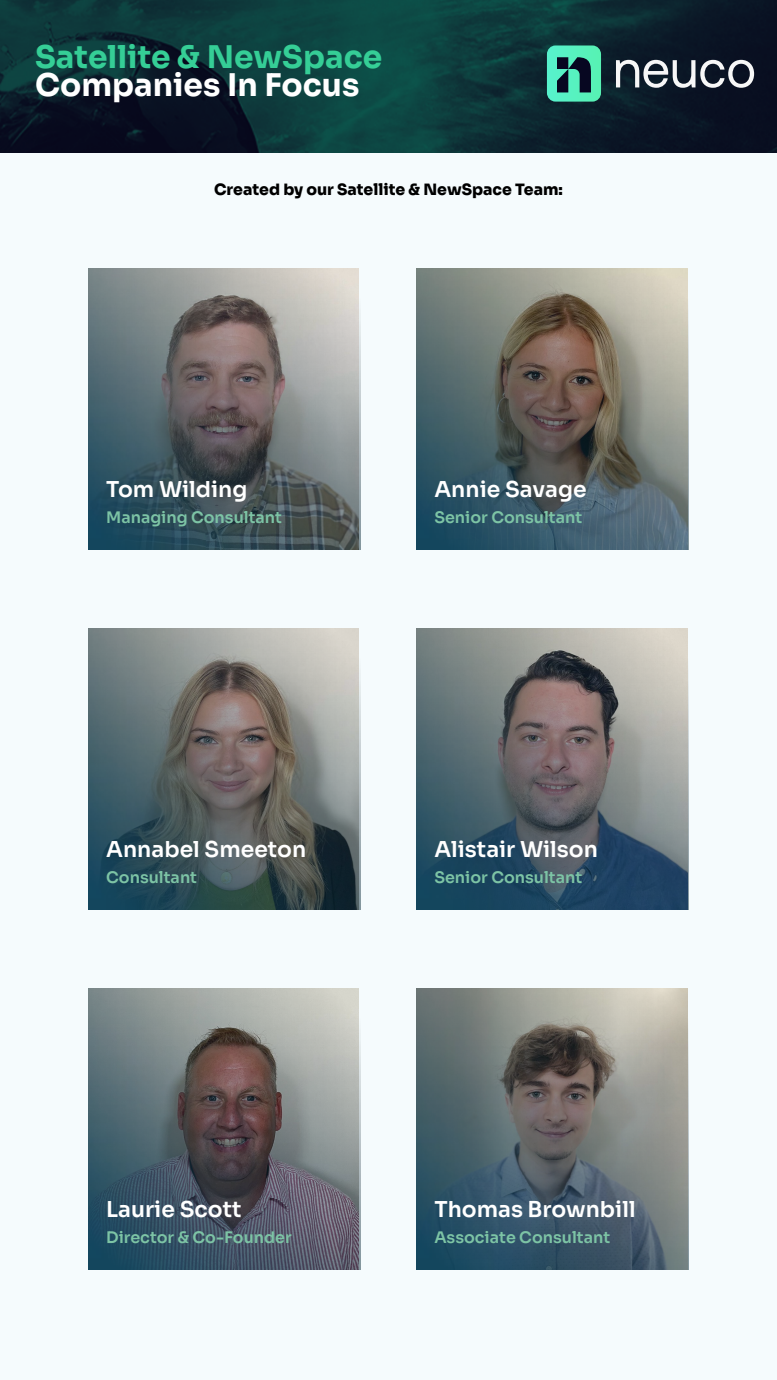
<style>
.page{position:relative;width:777px;height:1380px;background:#fff}
.page>*{position:absolute;margin:0;border:0;box-sizing:border-box;transform-origin:0 0}
.t1{font:31.25px "Sora";color:#35ce96}
.t2{font:31.25px "Sora";color:#fff}
.t3{font:21.88px "Sora";color:#fff}
.t4{font:15.88px "Sora";color:#7dc4a5}
.t5{font:15.62px "Sora";color:#000}
</style>
<div class="page">
<div style="left:0;top:0;width:776px;height:1380px;background:#f5fbfd"></div>
<img style="left:0;top:0;width:776px;height:152px">
<svg style="left:615px;top:60px;width:138px;height:28px"></svg>
<svg style="left:546px;top:45px;width:54px;height:57px;background:#3eab90"></svg>
<img style="left:89px;top:629px;width:271px;height:280px">
<img style="left:416px;top:269px;width:272px;height:280px">
<img style="left:89px;top:989px;width:271px;height:280px">
<img style="left:89px;top:269px;width:271px;height:280px">
<img style="left:416px;top:629px;width:272px;height:280px">
<img style="left:416px;top:989px;width:272px;height:280px">
<h1 class="t1" style="left:35px;top:31px;width:348px">Satellite &amp; NewSpace</h1>
<h1 class="t2" style="left:35px;top:59px;width:326px">Companies In Focus</h1>
<p class="t5" style="left:214px;top:177px;width:350px">Created by our Satellite &amp; NewSpace Team:</p>
<h2 class="t3" style="left:106px;top:472px;width:143px">Tom Wilding</h2>
<p class="t4" style="left:106px;top:504px;width:177px">Managing Consultant</p>
<h2 class="t3" style="left:106px;top:832px;width:201px">Annabel Smeeton</h2>
<p class="t4" style="left:106px;top:864px;width:92px">Consultant</p>
<h2 class="t3" style="left:106px;top:1192px;width:137px">Laurie Scott</h2>
<p class="t4" style="left:106px;top:1224px;width:187px">Director &amp; Co-Founder</p>
<h2 class="t3" style="left:434px;top:472px;width:154px">Annie Savage</h2>
<p class="t4" style="left:434px;top:504px;width:149px">Senior Consultant</p>
<h2 class="t3" style="left:434px;top:832px;width:165px">Alistair Wilson</h2>
<p class="t4" style="left:434px;top:864px;width:149px">Senior Consultant</p>
<h2 class="t3" style="left:434px;top:1192px;width:203px">Thomas Brownbill</h2>
<p class="t4" style="left:434px;top:1224px;width:177px">Associate Consultant</p>
</div>
